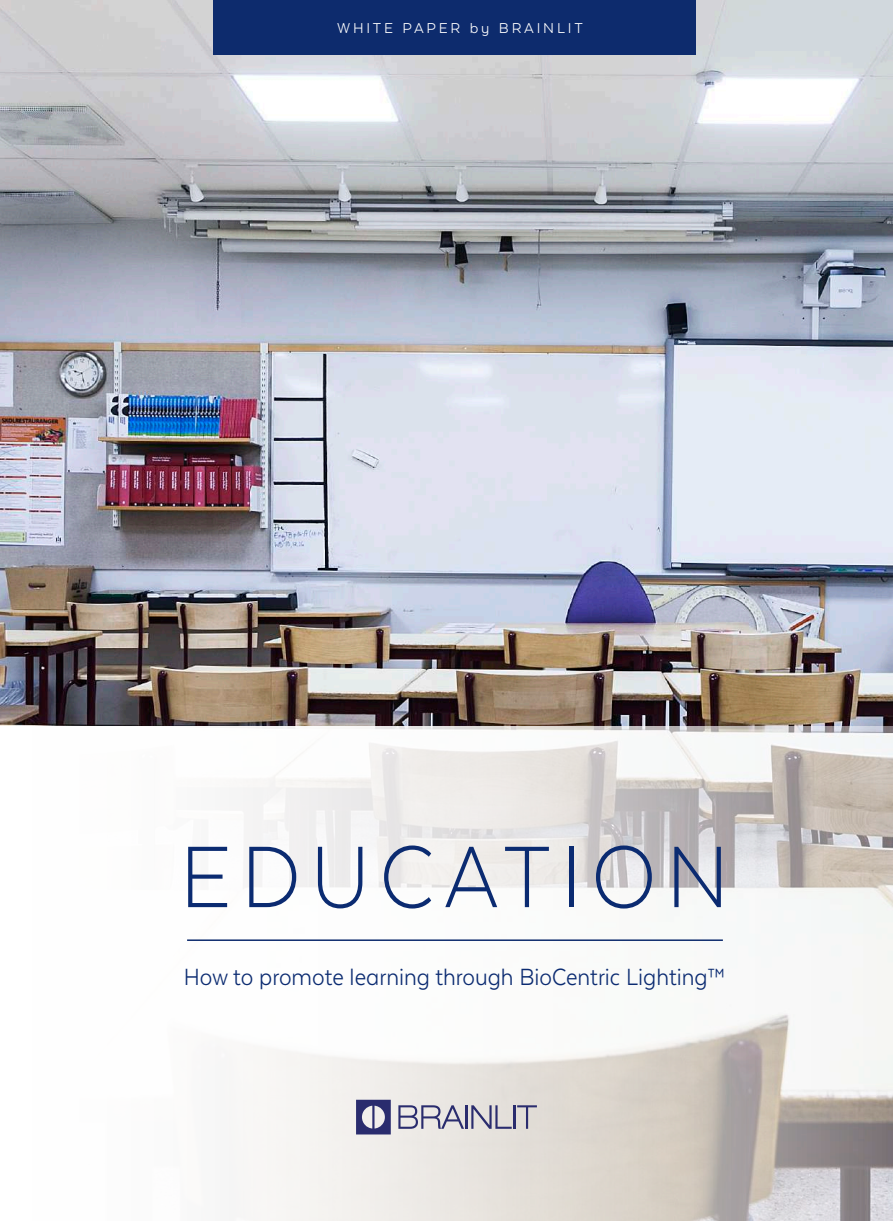
<style>
.page{position:relative;width:893px;height:1221px;background:#fff}
.page>*{position:absolute;margin:0;border:0;box-sizing:border-box;transform-origin:0 0}
.t1{font:300 100.5px "Texta Alt";letter-spacing:.1em;color:#0b2b71;scale:.95 1}
.t2{font:27px "Texta Alt";color:#0b2b71;scale:.93 1}
.t3{font:16.5px "Texta Alt";letter-spacing:.17em;color:#fff}
</style>
<div class="page">
<img style="left:0;top:0;width:893px;height:726px">
<div style="left:213px;top:0;width:483px;height:54px;background:#0d2b6d"></div>
<svg style="left:187px;top:726px;width:706px;height:494px"></svg>
<hr style="left:187px;top:939px;width:536px;height:1px;background:#0d2b6d">
<svg style="left:398px;top:1105px;width:66px;height:23px;background:#b1afc0"></svg>
<hr style="left:465px;top:1105px;width:2px;height:23px;background:#2a2c6e">
<svg style="left:471px;top:1105px;width:66px;height:23px;background:#b5b2be"></svg>
<svg style="left:356px;top:1099px;width:35px;height:35px"></svg>
<p class="t3" style="left:337px;top:20px;width:247px">WHITE PAPER by BRAINLIT</p>
<h1 class="t1" style="left:180px;top:825px;width:580px">EDUCATION</h1>
<p class="t2" style="left:184px;top:962px;width:584px">How to promote learning through BioCentric Lighting™</p>
</div>
